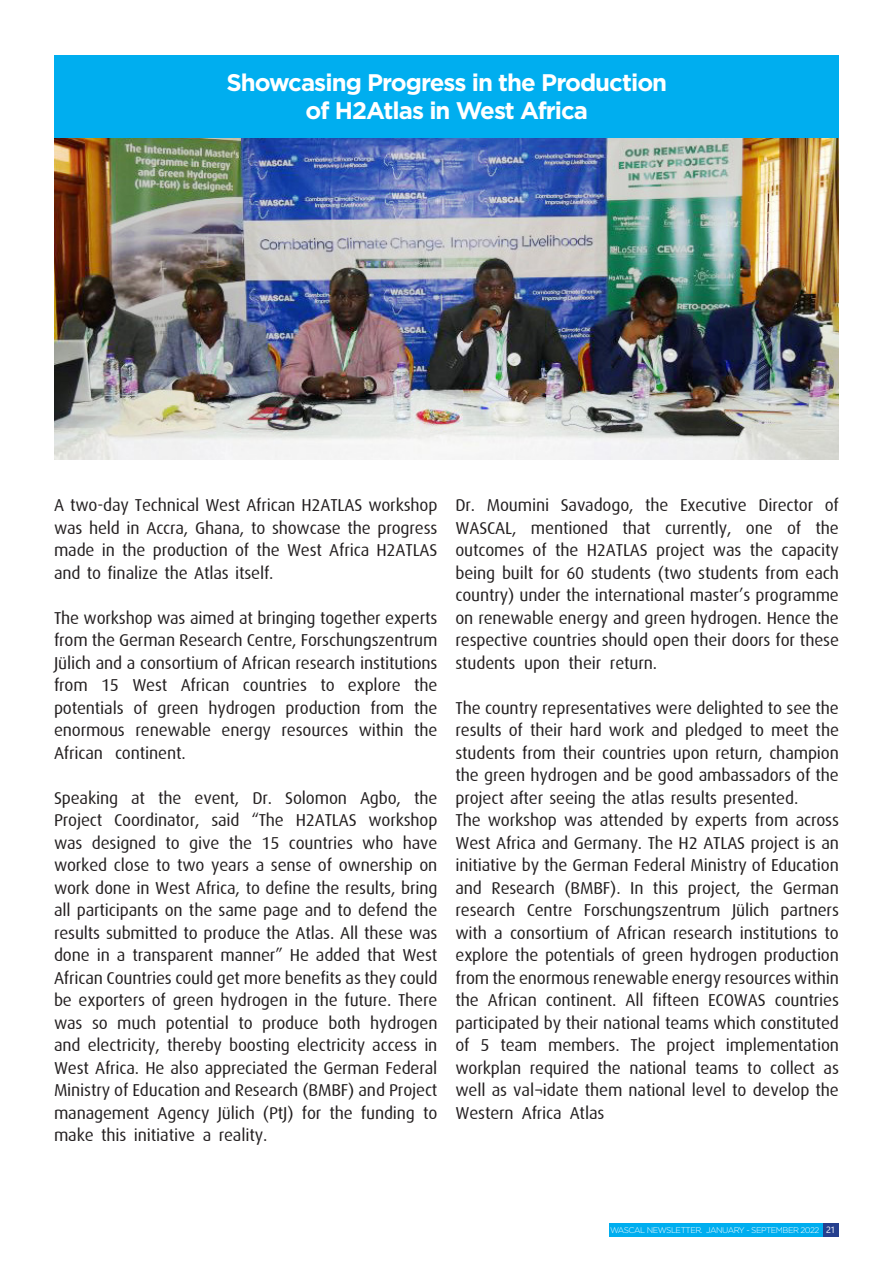
<style>
.page{position:relative;width:893px;height:1263px;background:#fff}
.page>*{position:absolute;margin:0;border:0;box-sizing:border-box;transform-origin:0 0}
.t1{font:700 24px "Gotham";letter-spacing:-.04em;color:#fff}
.t2{font:17.25px/22.5px "Dax";letter-spacing:-.01em;color:#231f20;text-align:justify}
.t3{font:300 8.25px "Gotham";letter-spacing:-.06em;color:#fff}
.s1{font-family:"Segoe UI";font-weight:400;font-size:9px}
</style>
<div class="page">
<div style="left:609px;top:1223px;width:215px;height:14px;background:#00aeef"></div>
<div style="left:823px;top:1223px;width:16px;height:14px;background:#253f8e"></div>
<div style="left:54px;top:55px;width:785px;height:82px;background:#00aeef"></div>
<img style="left:54px;top:138px;width:785px;height:321px">
<p class="t1" style="left:226px;top:66px;width:442px">Showcasing Progress in the Production</p>
<p class="t1" style="left:305px;top:95px;width:284px">of H2Atlas in West Africa</p>
<p class="t2" style="left:54px;top:494px;width:385px">A two-day Technical West African H2ATLAS workshop was held in Accra, Ghana, to showcase the progress made in the production of the West Africa H2ATLAS and to finalize the Atlas itself.</p>
<p class="t2" style="left:54px;top:607px;width:385px">The workshop was aimed at bringing together experts from the German Research Centre, Forschungszentrum Jülich and a consortium of African research institutions from 15 West African countries to explore the potentials of green hydrogen production from the enormous renewable energy resources within the African continent.</p>
<p class="t2" style="left:54px;top:787px;width:385px">Speaking at the event, Dr. Solomon Agbo, the Project Coordinator, said “The H2ATLAS workshop was designed to give the 15 countries who have worked close to two years a sense of ownership on work done in West Africa, to define the results, bring all participants on the same page and to defend the results submitted to produce the Atlas. All these was done in a transparent manner” He added that West African Countries could get more benefits as they could be exporters of green hydrogen in the future. There was so much potential to produce both hydrogen and electricity, thereby boosting electricity access in West Africa. He also appreciated the German Federal Ministry of Education and Research (BMBF) and Project management Agency Jülich (PtJ) for the funding to make this initiative a reality.</p>
<p class="t2" style="left:455px;top:494px;width:385px">Dr. Moumini Savadogo, the Executive Director of WASCAL, mentioned that currently, one of the outcomes of the H2ATLAS project was the capacity being built for 60 students (two students from each country) under the international master’s programme on renewable energy and green hydrogen. Hence the respective countries should open their doors for these students upon their return.</p>
<p class="t2" style="left:455px;top:697px;width:385px">The country representatives were delighted to see the results of their hard work and pledged to meet the students from their countries upon return, champion the green hydrogen and be good ambassadors of the project after seeing the atlas results presented.</p>
<p class="t2" style="left:455px;top:809px;width:385px">The workshop was attended by experts from across West Africa and Germany. The H2 ATLAS project is an initiative by the German Federal Ministry of Education and Research (BMBF). In this project, the German research Centre Forschungszentrum Jülich partners with a consortium of African research institutions to explore the potentials of green hydrogen production from the enormous renewable energy resources within the African continent. All fifteen ECOWAS countries participated by their national teams which constituted of 5 team members. The project implementation workplan required the national teams to collect as well as val¬idate them national level to develop the Western Africa Atlas</p>
<p class="t3" style="left:610px;top:1225px;width:227px">WASCAL NEWSLETTER. JANUARY - SEPTEMBER 2022 <span class="s1">21</span></p>
</div>
